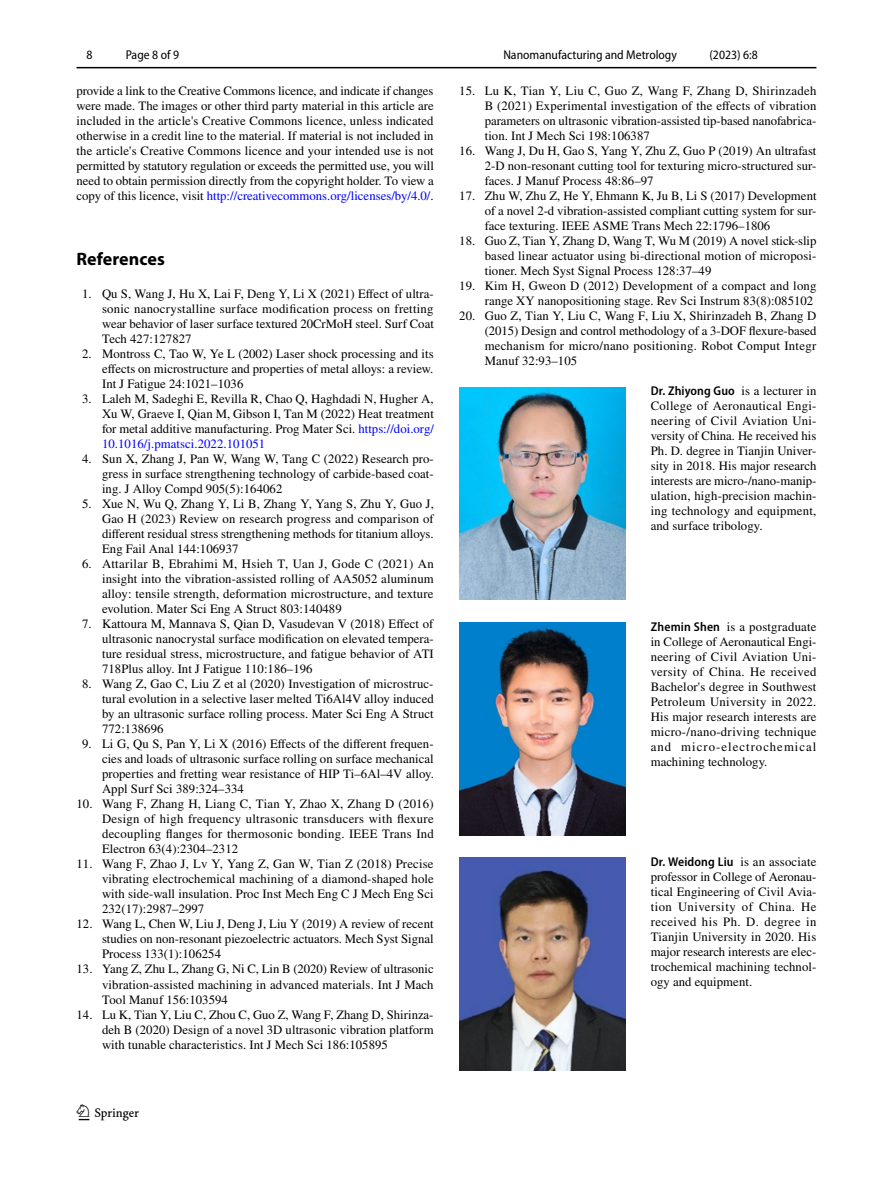
<style>
.page{position:relative;width:893px;height:1187px;background:#fff}
.page>*{position:absolute;margin:0;border:0;box-sizing:border-box;transform-origin:0 0}
.t1{font:22.5px "Springnew Regular 2";color:#000}
.t2{font:700 18px "Myriad Pro";letter-spacing:.005em;color:#000}
.t3{font:12.75px/15px "STIX";letter-spacing:.005em;color:#000;text-align:justify}
.t4{font:600 semi-condensed 12.75px "Myriad Pro";letter-spacing:.01em;color:#000}
.t5{font:semi-condensed 12.75px "Myriad Pro";color:#000}
.s1{color:#00f}
.s2{font-family:"STIX";font-weight:400;font-stretch:normal}
.s3{font-family:"Myriad Pro";font-weight:600;font-stretch:semi-condensed}
</style>
<div class="page">
<hr style="left:77px;top:67px;width:739px;height:1px;background:#000">
<img style="left:459px;top:387px;width:166px;height:213px">
<img style="left:459px;top:622px;width:166px;height:213px">
<img style="left:459px;top:857px;width:166px;height:213px">
<p class="t5" style="left:87px;top:48px;width:8px">8</p>
<p class="t5" style="left:126px;top:48px;width:55px">Page 8 of 9</p>
<p class="t3" style="left:77px;top:84px;width:359px">provide a link to the Creative Commons licence, and indicate if changes were made. The images or other third party material in this article are included in the article's Creative Commons licence, unless indicated otherwise in a credit line to the material. If material is not included in the article's Creative Commons licence and your intended use is not permitted by statutory regulation or exceeds the permitted use, you will need to obtain permission directly from the copyright holder. To view a copy of this licence, visit <span class="s1">http://creativecommons.org/licenses/by/4.0/</span>.</p>
<h2 class="t2" style="left:77px;top:247px;width:90px">References</h2>
<p class="t3" style="left:102px;top:287px;width:333px;text-indent:-20px">1. Qu S, Wang J, Hu X, Lai F, Deng Y, Li X (2021) Effect of ultra&shy;sonic nanocrystalline surface modification process on fretting wear behavior of laser surface textured 20CrMoH steel. Surf Coat Tech 427:127827</p>
<p class="t3" style="left:102px;top:347px;width:333px;text-indent:-20px">2. Montross C, Tao W, Ye L (2002) Laser shock processing and its effects on microstructure and properties of metal alloys: a review.<br>Int J Fatigue 24:1021–1036</p>
<p class="t3" style="left:102px;top:392px;width:333px;text-indent:-20px">3. Laleh M, Sadeghi E, Revilla R, Chao Q, Haghdadi N, Hugher A, Xu W, Graeve I, Qian M, Gibson I, Tan M (2022) Heat treatment for metal additive manufacturing. Prog Mater Sci. <span class="s1">https://doi.org/ 10.1016/j.pmatsci.2022.101051</span></p>
<p class="t3" style="left:102px;top:452px;width:333px;text-indent:-20px">4. Sun X, Zhang J, Pan W, Wang W, Tang C (2022) Research pro&shy;gress in surface strengthening technology of carbide-based coat&shy;ing. J Alloy Compd 905(5):164062</p>
<p class="t3" style="left:102px;top:497px;width:333px;text-indent:-20px">5. Xue N, Wu Q, Zhang Y, Li B, Zhang Y, Yang S, Zhu Y, Guo J, Gao H (2023) Review on research progress and comparison of different residual stress strengthening methods for titanium alloys.<br>Eng Fail Anal 144:106937</p>
<p class="t3" style="left:102px;top:557px;width:333px;text-indent:-20px">6. Attarilar B, Ebrahimi M, Hsieh T, Uan J, Gode C (2021) An insight into the vibration-assisted rolling of AA5052 aluminum alloy: tensile strength, deformation microstructure, and texture evolution. Mater Sci Eng A Struct 803:140489</p>
<p class="t3" style="left:102px;top:617px;width:333px;text-indent:-20px">7. Kattoura M, Mannava S, Qian D, Vasudevan V (2018) Effect of ultrasonic nanocrystal surface modification on elevated tempera&shy;ture residual stress, microstructure, and fatigue behavior of ATI 718Plus alloy. Int J Fatigue 110:186–196</p>
<p class="t3" style="left:102px;top:677px;width:333px;text-indent:-20px">8. Wang Z, Gao C, Liu Z et al (2020) Investigation of microstruc&shy;tural evolution in a selective laser melted Ti6Al4V alloy induced by an ultrasonic surface rolling process. Mater Sci Eng A Struct 772:138696</p>
<p class="t3" style="left:102px;top:737px;width:333px;text-indent:-20px">9. Li G, Qu S, Pan Y, Li X (2016) Effects of the different frequen&shy;cies and loads of ultrasonic surface rolling on surface mechanical properties and fretting wear resistance of HIP Ti–6Al–4V alloy.<br>Appl Surf Sci 389:324–334</p>
<p class="t3" style="left:102px;top:797px;width:333px;text-indent:-26px">10. Wang F, Zhang H, Liang C, Tian Y, Zhao X, Zhang D (2016)<br>Design of high frequency ultrasonic transducers with flexure decoupling flanges for thermosonic bonding. IEEE Trans Ind Electron 63(4):2304–2312</p>
<p class="t3" style="left:102px;top:857px;width:333px;text-indent:-26px">11. Wang F, Zhao J, Lv Y, Yang Z, Gan W, Tian Z (2018) Precise vibrating electrochemical machining of a diamond-shaped hole with side-wall insulation. Proc Inst Mech Eng C J Mech Eng Sci 232(17):2987–2997</p>
<p class="t3" style="left:102px;top:917px;width:333px;text-indent:-26px">12. Wang L, Chen W, Liu J, Deng J, Liu Y (2019) A review of recent studies on non-resonant piezoelectric actuators. Mech Syst Signal Process 133(1):106254</p>
<p class="t3" style="left:102px;top:962px;width:333px;text-indent:-26px">13. Yang Z, Zhu L, Zhang G, Ni C, Lin B (2020) Review of ultrasonic vibration-assisted machining in advanced materials. Int J Mach Tool Manuf 156:103594</p>
<p class="t3" style="left:102px;top:1007px;width:333px;text-indent:-26px">14. Lu K, Tian Y, Liu C, Zhou C, Guo Z, Wang F, Zhang D, Shirinza&shy;deh B (2020) Design of a novel 3D ultrasonic vibration platform with tunable characteristics. Int J Mech Sci 186:105895</p>
<h1 class="t1" style="left:79px;top:1104px;width:62px">1 3</h1>
<p class="t5" style="left:503px;top:48px;width:175px">Nanomanufacturing and Metrology</p>
<p class="t5" style="left:709px;top:48px;width:50px">(2023) 6:8</p>
<p class="t3" style="left:485px;top:84px;width:333px;text-indent:-26px">15. Lu K, Tian Y, Liu C, Guo Z, Wang F, Zhang D, Shirinzadeh B (2021) Experimental investigation of the effects of vibration parameters on ultrasonic vibration-assisted tip-based nanofabrica&shy;tion. Int J Mech Sci 198:106387</p>
<p class="t3" style="left:485px;top:144px;width:333px;text-indent:-26px">16. Wang J, Du H, Gao S, Yang Y, Zhu Z, Guo P (2019) An ultrafast 2-D non-resonant cutting tool for texturing micro-structured sur&shy;faces. J Manuf Process 48:86–97</p>
<p class="t3" style="left:485px;top:189px;width:333px;text-indent:-26px">17. Zhu W, Zhu Z, He Y, Ehmann K, Ju B, Li S (2017) Development of a novel 2-d vibration-assisted compliant cutting system for sur&shy;face texturing. IEEE ASME Trans Mech 22:1796–1806</p>
<p class="t3" style="left:485px;top:234px;width:333px;text-indent:-26px">18. Guo Z, Tian Y, Zhang D, Wang T, Wu M (2019) A novel stick-slip based linear actuator using bi-directional motion of microposi&shy;tioner. Mech Syst Signal Process 128:37–49</p>
<p class="t3" style="left:459px;top:279px;width:359px;text-align:right">19. Kim H, Gweon D (2012) Development of a compact and long range XY nanopositioning stage. Rev Sci Instrum 83(8):085102</p>
<p class="t3" style="left:485px;top:309px;width:333px;text-indent:-26px">20. Guo Z, Tian Y, Liu C, Wang F, Liu X, Shirinzadeh B, Zhang D (2015) Design and control methodology of a 3-DOF flexure-based mechanism for micro/nano positioning. Robot Comput Integr Manuf 32:93–105</p>
<p class="t4" style="left:651px;top:384px;width:167px">Dr. Zhiyong Guo <span class="s2">is a lecturer in</span></p>
<p class="t3" style="left:651px;top:399px;width:167px">College of Aeronautical Engi&shy;neering of Civil Aviation Uni&shy;versity of China. He received his Ph. D. degree in Tianjin Univer&shy;sity in 2018. His major research interests are micro-/nano-manip&shy;ulation, high-precision machin&shy;ing technology and equipment, and surface tribology.</p>
<p class="t3" style="left:651px;top:619px;width:167px"><span class="s3">Zhemin Shen</span> is a postgraduate in College of Aeronautical Engi&shy;neering of Civil Aviation Uni&shy;versity of China. He received Bachelor's degree in Southwest Petroleum University in 2022.<br>His major research interests are micro-/nano-driving technique and micro-electrochemical machining technology.</p>
<p class="t4" style="left:651px;top:854px;width:167px">Dr. Weidong Liu <span class="s2">is an associate</span></p>
<p class="t3" style="left:651px;top:870px;width:167px">professor in College of Aeronau&shy;tical Engineering of Civil Avia&shy;tion University of China. He received his Ph. D. degree in Tianjin University in 2020. His major research interests are elec&shy;trochemical machining technol&shy;ogy and equipment.</p>
</div>
